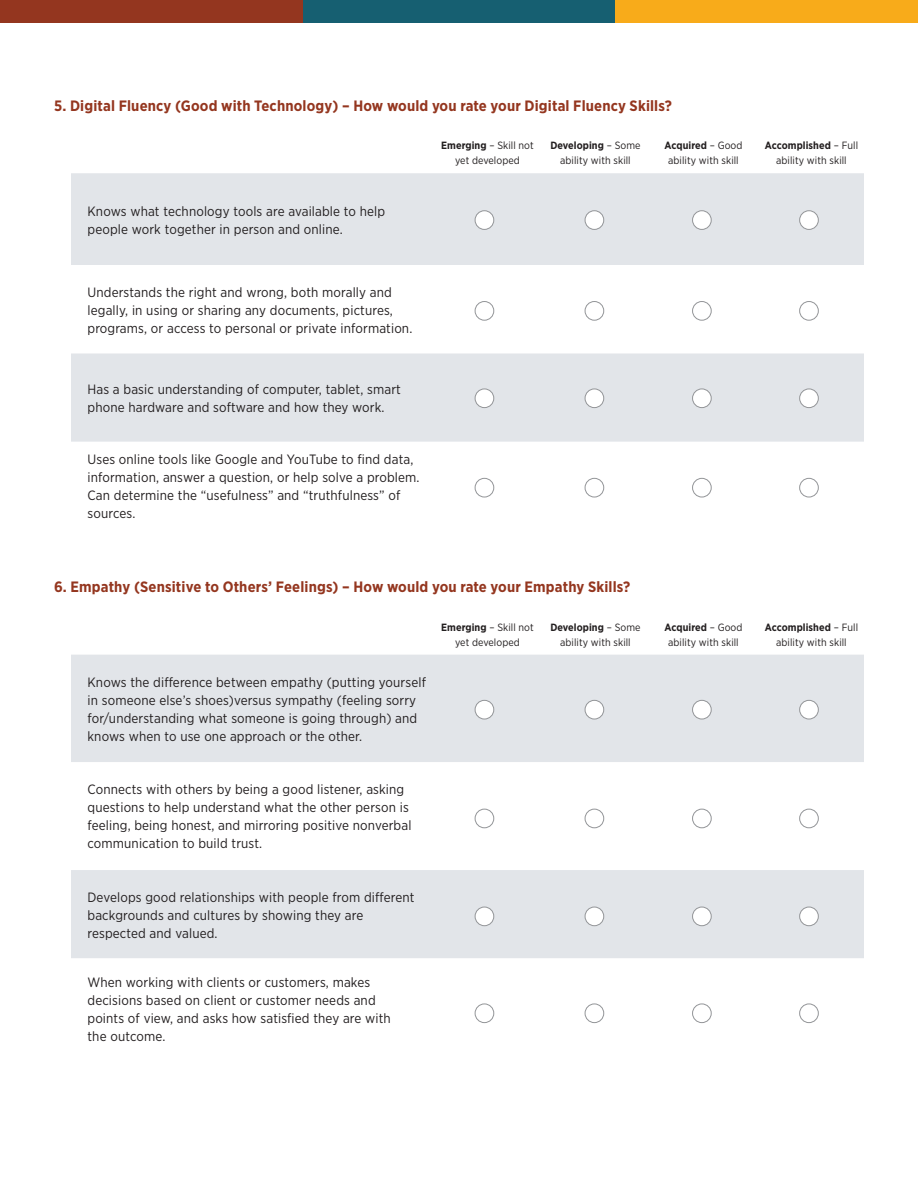
<style>
.page{position:relative;width:918px;height:1188px;background:#fff}
.page>*{position:absolute;margin:0;border:0;box-sizing:border-box;transform-origin:0 0}
.Questions{font:700 15px "Gotham Narrow";letter-spacing:.01em;color:#94361f}
.Skills_assessment_bo{font:13.5px/18px "Gotham Narrow";letter-spacing:.01em;color:#231f20}
.body{font:10.5px/15px "Gotham Narrow";letter-spacing:.005em;color:#231f20;text-align:center}
.s1{font-weight:700}
</style>
<div class="page">
<div style="left:303px;top:0;width:312px;height:23px;background:#165f71"></div>
<div style="left:0;top:0;width:303px;height:23px;background:#94361f"></div>
<div style="left:615px;top:0;width:303px;height:23px;background:#f8ab1a"></div>
<svg style="left:71px;top:173px;width:793px;height:269px;fill:#e2e5e9"></svg>
<svg style="left:71px;top:655px;width:793px;height:303px;fill:#e2e5e9"></svg>
<div style="left:475px;top:211px;width:19px;height:18px;background:#fff;border-radius:50%"></div>
<div style="left:475px;top:210px;width:19px;height:20px;border:1px solid #939598;border-radius:50%"></div>
<div style="left:475px;top:700px;width:19px;height:19px;background:#fff;border-radius:50%"></div>
<div style="left:475px;top:700px;width:19px;height:19px;border:1px solid #939598;border-radius:50%"></div>
<div style="left:585px;top:211px;width:19px;height:18px;background:#fff;border-radius:50%"></div>
<div style="left:585px;top:210px;width:19px;height:20px;border:1px solid #939598;border-radius:50%"></div>
<div style="left:585px;top:700px;width:19px;height:19px;background:#fff;border-radius:50%"></div>
<div style="left:585px;top:700px;width:19px;height:19px;border:1px solid #939598;border-radius:50%"></div>
<div style="left:693px;top:211px;width:18px;height:18px;background:#fff;border-radius:50%"></div>
<div style="left:692px;top:210px;width:20px;height:20px;border:1px solid #939598;border-radius:50%"></div>
<div style="left:693px;top:700px;width:18px;height:19px;background:#fff;border-radius:50%"></div>
<div style="left:692px;top:700px;width:20px;height:19px;border:1px solid #939598;border-radius:50%"></div>
<div style="left:800px;top:211px;width:18px;height:18px;background:#fff;border-radius:50%"></div>
<div style="left:799px;top:210px;width:20px;height:20px;border:1px solid #939598;border-radius:50%"></div>
<div style="left:800px;top:700px;width:18px;height:19px;background:#fff;border-radius:50%"></div>
<div style="left:799px;top:700px;width:20px;height:19px;border:1px solid #939598;border-radius:50%"></div>
<div style="left:475px;top:302px;width:19px;height:18px;background:#fff;border-radius:50%"></div>
<div style="left:475px;top:301px;width:19px;height:20px;border:1px solid #939598;border-radius:50%"></div>
<div style="left:475px;top:809px;width:19px;height:19px;background:#fff;border-radius:50%"></div>
<div style="left:475px;top:809px;width:19px;height:19px;border:1px solid #939598;border-radius:50%"></div>
<div style="left:585px;top:302px;width:19px;height:18px;background:#fff;border-radius:50%"></div>
<div style="left:585px;top:301px;width:19px;height:20px;border:1px solid #939598;border-radius:50%"></div>
<div style="left:585px;top:809px;width:19px;height:19px;background:#fff;border-radius:50%"></div>
<div style="left:585px;top:809px;width:19px;height:19px;border:1px solid #939598;border-radius:50%"></div>
<div style="left:693px;top:302px;width:18px;height:18px;background:#fff;border-radius:50%"></div>
<div style="left:692px;top:301px;width:20px;height:20px;border:1px solid #939598;border-radius:50%"></div>
<div style="left:693px;top:809px;width:18px;height:19px;background:#fff;border-radius:50%"></div>
<div style="left:692px;top:809px;width:20px;height:19px;border:1px solid #939598;border-radius:50%"></div>
<div style="left:800px;top:302px;width:18px;height:18px;background:#fff;border-radius:50%"></div>
<div style="left:799px;top:301px;width:20px;height:20px;border:1px solid #939598;border-radius:50%"></div>
<div style="left:800px;top:809px;width:18px;height:19px;background:#fff;border-radius:50%"></div>
<div style="left:799px;top:809px;width:20px;height:19px;border:1px solid #939598;border-radius:50%"></div>
<div style="left:475px;top:389px;width:19px;height:19px;background:#fff;border-radius:50%"></div>
<div style="left:475px;top:389px;width:19px;height:19px;border:1px solid #939598;border-radius:50%"></div>
<div style="left:475px;top:907px;width:19px;height:19px;background:#fff;border-radius:50%"></div>
<div style="left:475px;top:907px;width:19px;height:19px;border:1px solid #939598;border-radius:50%"></div>
<div style="left:585px;top:389px;width:19px;height:19px;background:#fff;border-radius:50%"></div>
<div style="left:585px;top:389px;width:19px;height:19px;border:1px solid #939598;border-radius:50%"></div>
<div style="left:585px;top:907px;width:19px;height:19px;background:#fff;border-radius:50%"></div>
<div style="left:585px;top:907px;width:19px;height:19px;border:1px solid #939598;border-radius:50%"></div>
<div style="left:693px;top:389px;width:18px;height:19px;background:#fff;border-radius:50%"></div>
<div style="left:692px;top:389px;width:20px;height:19px;border:1px solid #939598;border-radius:50%"></div>
<div style="left:693px;top:907px;width:18px;height:19px;background:#fff;border-radius:50%"></div>
<div style="left:692px;top:907px;width:20px;height:19px;border:1px solid #939598;border-radius:50%"></div>
<div style="left:800px;top:389px;width:18px;height:19px;background:#fff;border-radius:50%"></div>
<div style="left:799px;top:389px;width:20px;height:19px;border:1px solid #939598;border-radius:50%"></div>
<div style="left:800px;top:907px;width:18px;height:19px;background:#fff;border-radius:50%"></div>
<div style="left:799px;top:907px;width:20px;height:19px;border:1px solid #939598;border-radius:50%"></div>
<div style="left:475px;top:478px;width:19px;height:19px;border:1px solid #939598;border-radius:50%"></div>
<div style="left:475px;top:1004px;width:19px;height:19px;border:1px solid #939598;border-radius:50%"></div>
<div style="left:585px;top:478px;width:19px;height:19px;border:1px solid #939598;border-radius:50%"></div>
<div style="left:585px;top:1004px;width:19px;height:19px;border:1px solid #939598;border-radius:50%"></div>
<div style="left:692px;top:478px;width:20px;height:19px;border:1px solid #939598;border-radius:50%"></div>
<div style="left:692px;top:1004px;width:20px;height:19px;border:1px solid #939598;border-radius:50%"></div>
<div style="left:799px;top:478px;width:20px;height:19px;border:1px solid #939598;border-radius:50%"></div>
<div style="left:799px;top:1004px;width:20px;height:19px;border:1px solid #939598;border-radius:50%"></div>
<p class="Questions" style="left:54px;top:96px;width:619px">5. Digital Fluency (Good with Technology) – How would you rate your Digital Fluency Skills?</p>
<p class="Skills_assessment_bo" style="left:88px;top:202px;width:299px">Knows what technology tools are available to help people work together in person and online.</p>
<p class="Skills_assessment_bo" style="left:88px;top:283px;width:326px">Understands the right and wrong, both morally and legally, in using or sharing any documents, pictures, programs, or access to personal or private information.</p>
<p class="Skills_assessment_bo" style="left:88px;top:380px;width:315px">Has a basic understanding of computer, tablet, smart phone hardware and software and how they work.</p>
<p class="Skills_assessment_bo" style="left:88px;top:450px;width:334px">Uses online tools like Google and YouTube to find data, information, answer a question, or help solve a problem.<br>Can determine the “usefulness” and “truthfulness” of sources.</p>
<p class="body" style="left:441px;top:138px;width:94px"><span class="s1">Emerging</span> – Skill not yet developed</p>
<p class="body" style="left:550px;top:138px;width:92px"><span class="s1">Developing</span> – Some ability with skill</p>
<p class="body" style="left:664px;top:138px;width:80px"><span class="s1">Acquired</span> – Good ability with skill</p>
<p class="body" style="left:765px;top:138px;width:95px"><span class="s1">Accomplished</span> – Full ability with skill</p>
<p class="Questions" style="left:54px;top:577px;width:578px">6. Empathy (Sensitive to Others’ Feelings) – How would you rate your Empathy Skills?</p>
<p class="Skills_assessment_bo" style="left:88px;top:673px;width:340px">Knows the difference between empathy (putting yourself in someone else’s shoes)versus sympathy (feeling sorry for/understanding what someone is going through) and knows when to use one approach or the other.</p>
<p class="body" style="left:441px;top:620px;width:94px"><span class="s1">Emerging</span> – Skill not yet developed</p>
<p class="Skills_assessment_bo" style="left:88px;top:780px;width:325px">Connects with others by being a good listener, asking questions to help understand what the other person is feeling, being honest, and mirroring positive nonverbal communication to build trust.</p>
<p class="Skills_assessment_bo" style="left:88px;top:888px;width:329px">Develops good relationships with people from different backgrounds and cultures by showing they are respected and valued.</p>
<p class="Skills_assessment_bo" style="left:88px;top:973px;width:305px">When working with clients or customers, makes decisions based on client or customer needs and points of view, and asks how satisfied they are with the outcome.</p>
<p class="body" style="left:550px;top:620px;width:92px"><span class="s1">Developing</span> – Some ability with skill</p>
<p class="body" style="left:664px;top:620px;width:80px"><span class="s1">Acquired</span> – Good ability with skill</p>
<p class="body" style="left:765px;top:620px;width:95px"><span class="s1">Accomplished</span> – Full ability with skill</p>
</div>
